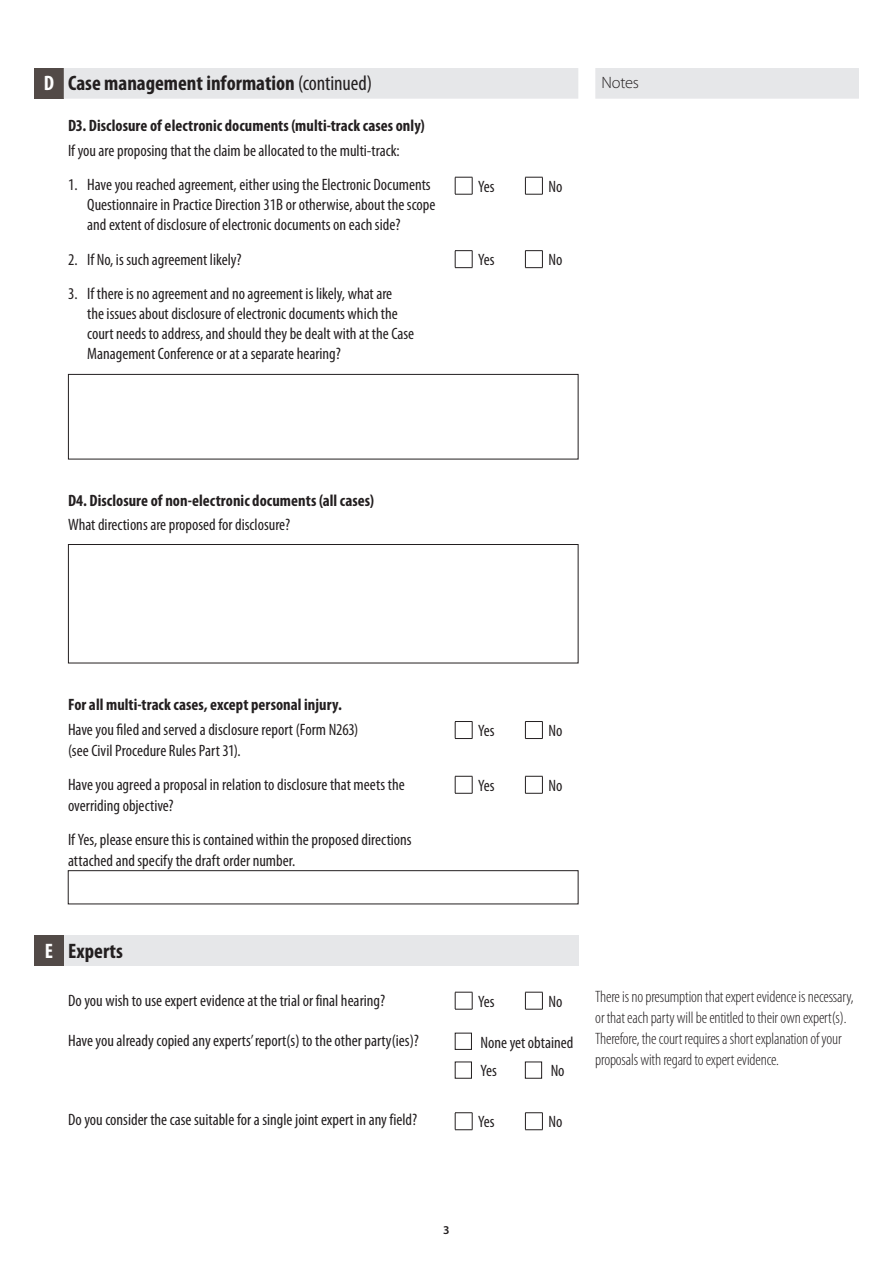
<style>
.page{position:relative;width:893px;height:1263px;background:#fff}
.page>*{position:absolute;margin:0;border:0;box-sizing:border-box;transform-origin:0 0}
.t1{font:700 condensed 21px "Myriad Pro";color:#231f20}
.t2{font:condensed 16.5px/19.8px "Myriad Pro";color:#231f20}
.t3{font:300 condensed 16.5px/21px "Myriad Pro";letter-spacing:-.01em;color:#231f20}
.t4{font:700 condensed 16.5px "Myriad Pro";letter-spacing:.005em;color:#231f20}
.t5{font:300 16.5px "Myriad Pro";letter-spacing:-.01em;color:#231f20}
.t6{font:600 12px "Myriad Pro";color:#231f20}
.s1{color:#fff}
.s2{font-weight:400}
</style>
<div class="page">
<div style="left:68px;top:374px;width:510px;height:85px;border:1px solid #231f20"></div>
<div style="left:68px;top:544px;width:510px;height:119px;border:1px solid #231f20"></div>
<div style="left:68px;top:870px;width:510px;height:34px;border:1px solid #231f20"></div>
<div style="left:455px;top:1033px;width:17px;height:16px;border:1px solid #231f20"></div>
<div style="left:455px;top:1062px;width:17px;height:16px;border:1px solid #231f20"></div>
<div style="left:525px;top:1062px;width:17px;height:16px;border:1px solid #231f20"></div>
<div style="left:34px;top:68px;width:30px;height:31px;background:#524a47"></div>
<div style="left:64px;top:68px;width:795px;height:31px;background:#e6e7e9"></div>
<svg style="left:525px;top:177px;width:18px;height:18px"></svg>
<svg style="left:455px;top:177px;width:18px;height:18px"></svg>
<svg style="left:455px;top:250px;width:18px;height:18px"></svg>
<svg style="left:525px;top:250px;width:18px;height:18px"></svg>
<svg style="left:455px;top:721px;width:18px;height:18px"></svg>
<svg style="left:525px;top:721px;width:18px;height:18px"></svg>
<svg style="left:455px;top:776px;width:18px;height:18px"></svg>
<svg style="left:525px;top:776px;width:18px;height:18px"></svg>
<div style="left:34px;top:935px;width:30px;height:31px;background:#524a47"></div>
<div style="left:64px;top:935px;width:514px;height:31px;background:#e6e7e9"></div>
<svg style="left:455px;top:992px;width:18px;height:18px"></svg>
<svg style="left:525px;top:992px;width:18px;height:18px"></svg>
<svg style="left:455px;top:1112px;width:18px;height:18px"></svg>
<svg style="left:525px;top:1112px;width:18px;height:18px"></svg>
<p class="t1" style="left:44px;top:72px;width:330px"><span class="s1">D</span> Case management information <span class="s2">(continued)</span></p>
<p class="t4" style="left:68px;top:117px;width:358px">D3. Disclosure of electronic documents (multi-track cases only)</p>
<p class="t2" style="left:68px;top:140px;width:333px">If you are proposing that the claim be allocated to the multi-track:</p>
<p class="t2" style="left:87px;top:175px;width:350px;text-indent:-19px">1. Have you reached agreement, either using the Electronic Documents<br>Questionnaire in Practice Direction 31B or otherwise, about the scope and extent of disclosure of electronic documents on each side?</p>
<p class="t2" style="left:478px;top:177px;width:18px">Yes</p>
<p class="t2" style="left:548px;top:177px;width:15px">No</p>
<p class="t2" style="left:68px;top:249px;width:175px">2. If No, is such agreement likely?</p>
<p class="t2" style="left:478px;top:250px;width:18px">Yes</p>
<p class="t2" style="left:548px;top:250px;width:15px">No</p>
<p class="t2" style="left:87px;top:284px;width:328px;text-indent:-19px">3. If there is no agreement and no agreement is likely, what are<br>the issues about disclosure of electronic documents which the court needs to address, and should they be dealt with at the Case Management Conference or at a separate hearing?</p>
<p class="t5" style="left:601px;top:74px;width:39px">Notes</p>
<p class="t4" style="left:68px;top:491px;width:307px">D4. Disclosure of non-electronic documents (all cases)</p>
<p class="t2" style="left:68px;top:515px;width:224px">What directions are proposed for disclosure?</p>
<p class="t4" style="left:68px;top:695px;width:275px">For all multi-track cases, except personal injury.</p>
<p class="t2" style="left:68px;top:719px;width:292px;line-height:21px">Have you filed and served a disclosure report (Form N263) (see Civil Procedure Rules Part 31).</p>
<p class="t2" style="left:478px;top:721px;width:18px">Yes</p>
<p class="t2" style="left:548px;top:721px;width:15px">No</p>
<p class="t2" style="left:68px;top:774px;width:338px;line-height:21px">Have you agreed a proposal in relation to disclosure that meets the overriding objective?</p>
<p class="t2" style="left:478px;top:776px;width:18px">Yes</p>
<p class="t2" style="left:548px;top:776px;width:15px">No</p>
<p class="t2" style="left:68px;top:829px;width:345px;line-height:21px">If Yes, please ensure this is contained within the proposed directions attached and specify the draft order number.</p>
<p class="t1" style="left:45px;top:939px;width:80px"><span class="s1">E</span> Experts</p>
<p class="t2" style="left:68px;top:991px;width:319px">Do you wish to use expert evidence at the trial or final hearing?</p>
<p class="t2" style="left:478px;top:992px;width:18px">Yes</p>
<p class="t2" style="left:548px;top:992px;width:15px">No</p>
<p class="t2" style="left:68px;top:1031px;width:352px">Have you already copied any experts’ report(s) to the other party(ies)?</p>
<p class="t2" style="left:480px;top:1028px;width:94px;line-height:28.8px">None yet obtained<br>Yes</p>
<p class="t2" style="left:551px;top:1061px;width:15px">No</p>
<p class="t2" style="left:68px;top:1110px;width:351px">Do you consider the case suitable for a single joint expert in any field?</p>
<p class="t2" style="left:478px;top:1112px;width:18px">Yes</p>
<p class="t2" style="left:548px;top:1112px;width:15px">No</p>
<p class="t3" style="left:595px;top:986px;width:260px">There is no presumption that expert evidence is necessary, or that each party will be entitled to their own expert(s).<br>Therefore, the court requires a short explanation of your proposals with regard to expert evidence.</p>
<p class="t6" style="left:443px;top:1222px;width:8px">3</p>
</div>
